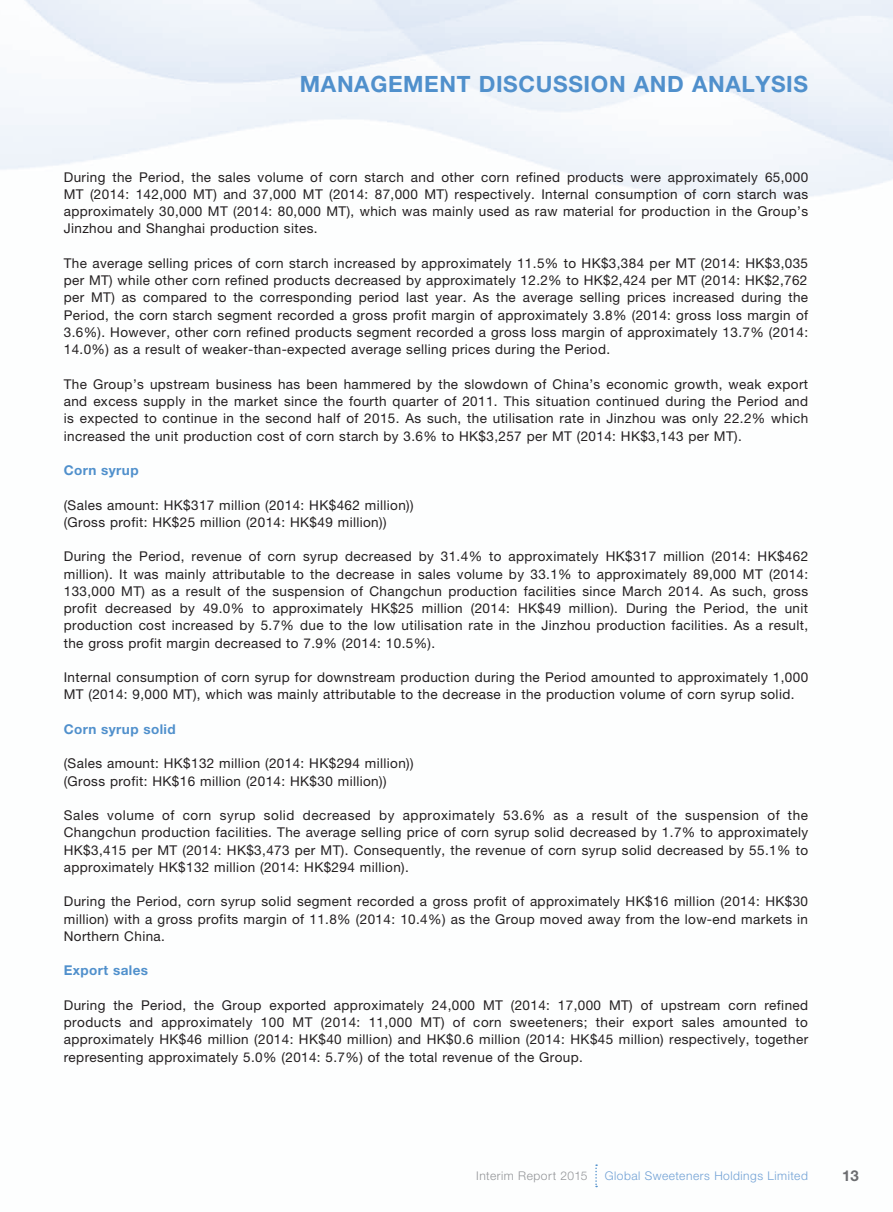
<style>
.page{position:relative;width:893px;height:1212px;background:#fff}
.page>*{position:absolute;margin:0;border:0;box-sizing:border-box;transform-origin:0 0}
.t1{font:700 22.5px "Helvetica Neue";letter-spacing:.03em;color:#5090cc}
.t2{font:700 15px "Helvetica Neue";color:#6c6d70}
.t3{font:13.5px/17.2px "Helvetica Neue";letter-spacing:.03em;color:#231f20;text-align:justify}
.t4{font:700 13.5px "Helvetica Neue";letter-spacing:.03em;color:#5090cc}
.t5{font:300 12px "Helvetica Neue";letter-spacing:.04em;color:#71a1d5}
.t6{font:300 12px "Helvetica Neue";letter-spacing:.04em;color:#939598}
</style>
<div class="page">
<svg style="left:595px;top:1164px;width:2px;height:23px"></svg>
<h1 class="t1" style="left:300px;top:70px;width:510px">MANAGEMENT DISCUSSION AND ANALYSIS</h1>
<p class="t3" style="left:64px;top:168px;width:746px">During the Period, the sales volume of corn starch and other corn refined products were approximately 65,000<br>MT (2014: 142,000 MT) and 37,000 MT (2014: 87,000 MT) respectively. Internal consumption of corn starch was approximately 30,000 MT (2014: 80,000 MT), which was mainly used as raw material for production in the Group’s Jinzhou and Shanghai production sites.</p>
<p class="t3" style="left:64px;top:254px;width:746px">The average selling prices of corn starch increased by approximately 11.5% to HK$3,384 per MT (2014: HK$3,035 per MT) while other corn refined products decreased by approximately 12.2% to HK$2,424 per MT (2014: HK$2,762 per MT) as compared to the corresponding period last year. As the average selling prices increased during the Period, the corn starch segment recorded a gross profit margin of approximately 3.8% (2014: gross loss margin of 3.6%). However, other corn refined products segment recorded a gross loss margin of approximately 13.7% (2014:<br>14.0%) as a result of weaker-than-expected average selling prices during the Period.</p>
<p class="t3" style="left:64px;top:375px;width:746px">The Group’s upstream business has been hammered by the slowdown of China’s economic growth, weak export and excess supply in the market since the fourth quarter of 2011. This situation continued during the Period and is expected to continue in the second half of 2015. As such, the utilisation rate in Jinzhou was only 22.2% which increased the unit production cost of corn starch by 3.6% to HK$3,257 per MT (2014: HK$3,143 per MT).</p>
<p class="t4" style="left:64px;top:462px;width:76px">Corn syrup</p>
<p class="t3" style="left:64px;top:496px;width:351px">(Sales amount: HK$317 million (2014: HK$462 million)) (Gross profit: HK$25 million (2014: HK$49 million))</p>
<p class="t3" style="left:64px;top:548px;width:746px">During the Period, revenue of corn syrup decreased by 31.4% to approximately HK$317 million (2014: HK$462 million). It was mainly attributable to the decrease in sales volume by 33.1% to approximately 89,000 MT (2014:<br>133,000 MT) as a result of the suspension of Changchun production facilities since March 2014. As such, gross profit decreased by 49.0% to approximately HK$25 million (2014: HK$49 million). During the Period, the unit production cost increased by 5.7% due to the low utilisation rate in the Jinzhou production facilities. As a result, the gross profit margin decreased to 7.9% (2014: 10.5%).</p>
<p class="t3" style="left:64px;top:668px;width:746px">Internal consumption of corn syrup for downstream production during the Period amounted to approximately 1,000<br>MT (2014: 9,000 MT), which was mainly attributable to the decrease in the production volume of corn syrup solid.</p>
<p class="t4" style="left:64px;top:721px;width:113px">Corn syrup solid</p>
<p class="t3" style="left:64px;top:755px;width:351px">(Sales amount: HK$132 million (2014: HK$294 million)) (Gross profit: HK$16 million (2014: HK$30 million))</p>
<p class="t3" style="left:64px;top:806px;width:746px">Sales volume of corn syrup solid decreased by approximately 53.6% as a result of the suspension of the Changchun production facilities. The average selling price of corn syrup solid decreased by 1.7% to approximately HK$3,415 per MT (2014: HK$3,473 per MT). Consequently, the revenue of corn syrup solid decreased by 55.1% to approximately HK$132 million (2014: HK$294 million).</p>
<p class="t3" style="left:64px;top:893px;width:746px">During the Period, corn syrup solid segment recorded a gross profit of approximately HK$16 million (2014: HK$30 million) with a gross profits margin of 11.8% (2014: 10.4%) as the Group moved away from the low-end markets in Northern China.</p>
<p class="t4" style="left:64px;top:962px;width:86px">Export sales</p>
<p class="t3" style="left:64px;top:996px;width:746px">During the Period, the Group exported approximately 24,000 MT (2014: 17,000 MT) of upstream corn refined products and approximately 100 MT (2014: 11,000 MT) of corn sweeteners; their export sales amounted to approximately HK$46 million (2014: HK$40 million) and HK$0.6 million (2014: HK$45 million) respectively, together representing approximately 5.0% (2014: 5.7%) of the total revenue of the Group.</p>
<p class="t6" style="left:476px;top:1168px;width:113px">Interim Report 2015</p>
<p class="t5" style="left:605px;top:1168px;width:205px">Global Sweeteners Holdings Limited</p>
<p class="t2" style="left:842px;top:1166px;width:18px">13</p>
</div>
